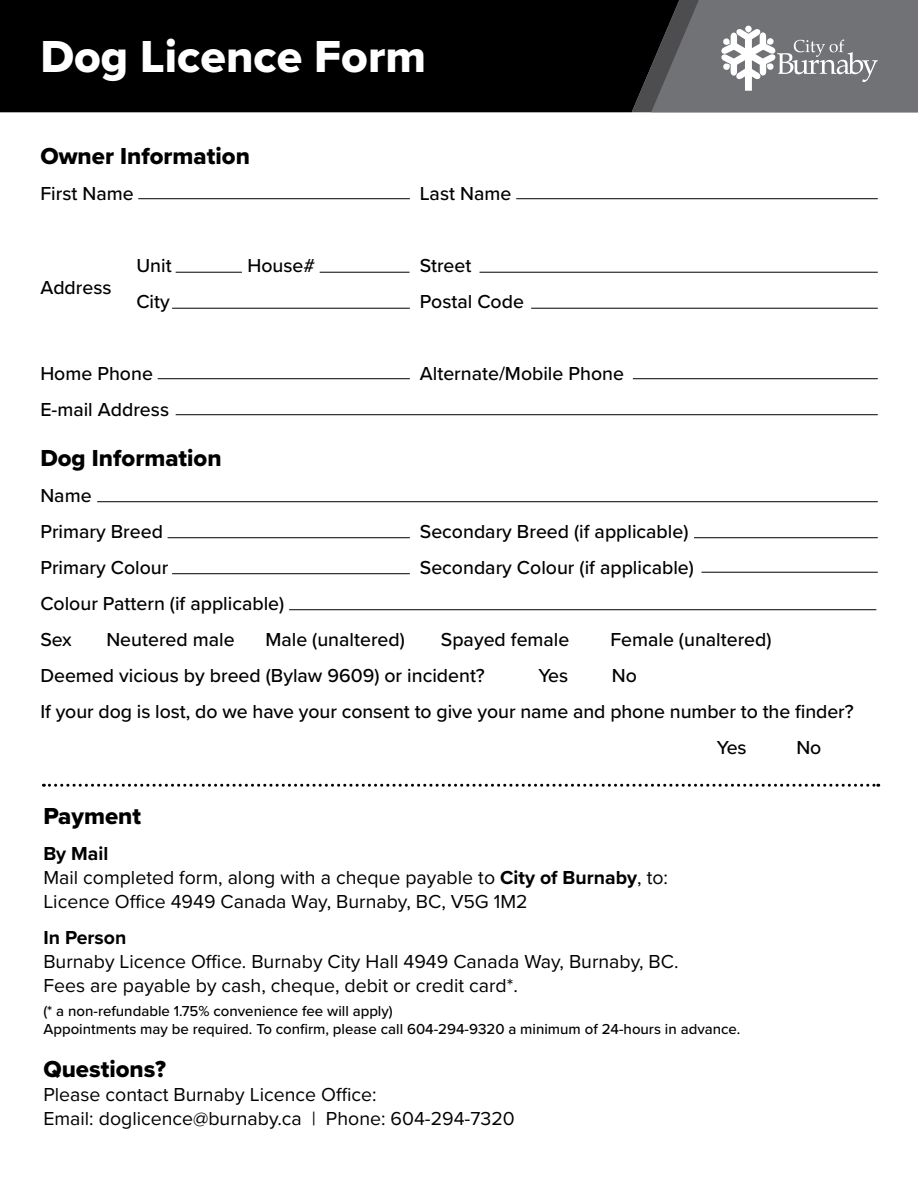
<style>
.page{position:relative;width:918px;height:1188px;background:#fff}
.page>*{position:absolute;margin:0;border:0;box-sizing:border-box;transform-origin:0 0}
.t1{font:46.5px "Proxima Nova Extrabld";color:#fff}
.t2{font:24px "Proxima Nova Extrabld";color:#000}
.t3{font:500 19.5px/36px "Proxima Nova";color:#000}
.t4{font:19.5px/24px "Proxima Nova";color:#000}
.t5{font:700 19.5px "Proxima Nova";color:#000}
.t6{font:500 15px/18px "Proxima Nova";color:#000}
.s1{font-weight:700}
</style>
<div class="page">
<div style="left:0;top:0;width:632px;height:112px;background:#000"></div>
<svg style="left:632px;top:0;width:286px;height:112px;background:#707173"></svg>
<svg style="left:43px;top:784px;width:836px;height:3px"></svg>
<hr style="left:138px;top:198px;width:272px;height:1px;background:#000">
<hr style="left:516px;top:198px;width:362px;height:1px;background:#000">
<hr style="left:320px;top:272px;width:89px;height:1px;background:#000">
<hr style="left:480px;top:272px;width:398px;height:1px;background:#000">
<hr style="left:176px;top:272px;width:66px;height:1px;background:#000">
<hr style="left:172px;top:308px;width:238px;height:1px;background:#000">
<hr style="left:531px;top:308px;width:347px;height:1px;background:#000">
<hr style="left:158px;top:378px;width:252px;height:1px;background:#000">
<hr style="left:633px;top:378px;width:245px;height:1px;background:#000">
<hr style="left:176px;top:414px;width:702px;height:1px;background:#000">
<hr style="left:97px;top:501px;width:781px;height:1px;background:#000">
<hr style="left:694px;top:537px;width:184px;height:1px;background:#000">
<hr style="left:168px;top:537px;width:242px;height:1px;background:#000">
<hr style="left:172px;top:573px;width:238px;height:1px;background:#000">
<hr style="left:702px;top:572px;width:176px;height:1px;background:#000">
<hr style="left:289px;top:609px;width:587px;height:1px;background:#000">
<h1 class="t1" style="left:40px;top:22px;width:387px">Dog Licence Form</h1>
<p class="t2" style="left:40px;top:138px;width:211px">Owner Information</p>
<p class="t3" style="left:40px;top:175px;width:95px">First Name</p>
<p class="t3" style="left:420px;top:175px;width:93px">Last Name</p>
<p class="t3" style="left:40px;top:269px;width:73px">Address</p>
<p class="t3" style="left:136px;top:247px;width:37px">Unit</p>
<p class="t3" style="left:247px;top:247px;width:69px">House#</p>
<p class="t3" style="left:420px;top:247px;width:53px">Street</p>
<p class="t3" style="left:136px;top:283px;width:35px">City</p>
<p class="t3" style="left:420px;top:283px;width:106px">Postal Code</p>
<p class="t3" style="left:40px;top:355px;width:114px">Home Phone</p>
<p class="t3" style="left:420px;top:355px;width:206px">Alternate/Mobile Phone</p>
<p class="t3" style="left:40px;top:391px;width:130px">E-mail Address</p>
<p class="t2" style="left:40px;top:440px;width:183px">Dog Information</p>
<p class="t3" style="left:40px;top:477px;width:124px">Name<br>Primary Breed</p>
<p class="t3" style="left:420px;top:513px;width:270px">Secondary Breed (if applicable)</p>
<p class="t3" style="left:40px;top:549px;width:130px">Primary Colour</p>
<p class="t3" style="left:420px;top:549px;width:276px">Secondary Colour (if applicable)</p>
<p class="t3" style="left:40px;top:585px;width:245px">Colour Pattern (if applicable)<br>Sex</p>
<p class="t3" style="left:106px;top:621px;width:130px">Neutered male</p>
<p class="t3" style="left:265px;top:621px;width:141px">Male (unaltered)</p>
<p class="t3" style="left:441px;top:621px;width:130px">Spayed female</p>
<p class="t3" style="left:610px;top:621px;width:163px">Female (unaltered)</p>
<p class="t3" style="left:40px;top:657px;width:446px">Deemed vicious by breed (Bylaw 9609) or incident?</p>
<p class="t3" style="left:538px;top:657px;width:31px">Yes</p>
<p class="t3" style="left:612px;top:657px;width:27px">No</p>
<p class="t3" style="left:40px;top:693px;width:815px">If your dog is lost, do we have your consent to give your name and phone number to the finder?</p>
<p class="t3" style="left:717px;top:729px;width:31px">Yes</p>
<p class="t3" style="left:796px;top:729px;width:27px">No</p>
<p class="t2" style="left:43px;top:798px;width:99px">Payment</p>
<p class="t4" style="left:43px;top:840px;width:626px"><span class="s1">By Mail<br></span>Mail completed form, along with a cheque payable to <span class="s1">City of Burnaby</span>, to:<br>Licence Office 4949 Canada Way, Burnaby, BC, V5G 1M2</p>
<p class="t5" style="left:43px;top:923px;width:85px">In Person</p>
<p class="t4" style="left:43px;top:948px;width:637px">Burnaby Licence Office. Burnaby City Hall 4949 Canada Way, Burnaby, BC.<br>Fees are payable by cash, cheque, debit or credit card*.</p>
<p class="t6" style="left:43px;top:1002px;width:699px">(* a non-refundable 1.75% convenience fee will apply)<br>Appointments may be required. To confirm, please call 604-294-9320 a minimum of 24-hours in advance.</p>
<p class="t2" style="left:43px;top:1051px;width:124px">Questions?</p>
<p class="t4" style="left:43px;top:1081px;width:473px">Please contact Burnaby Licence Office:<br>Email: doglicence@burnaby.ca | Phone: 604-294-7320</p>
</div>
